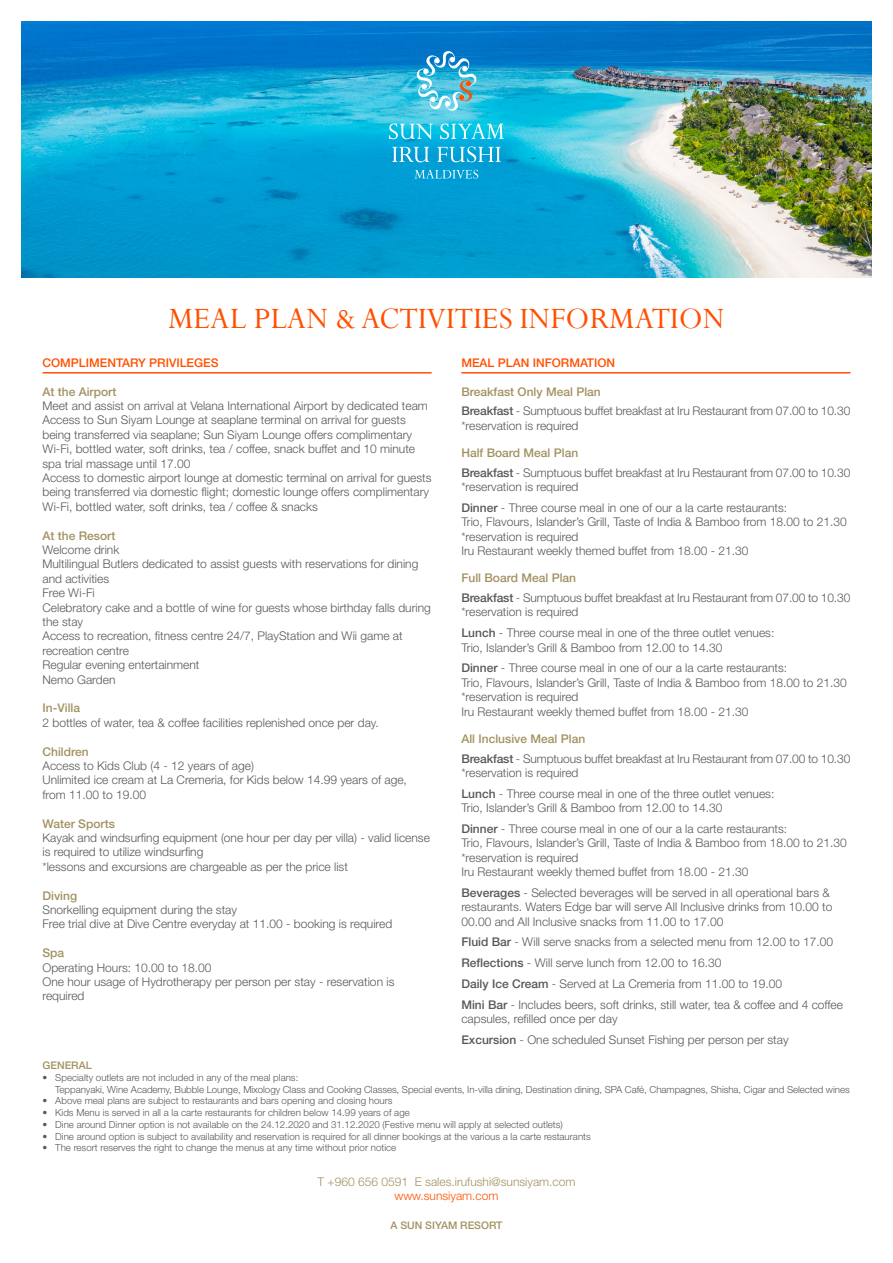
<style>
.page{position:relative;width:893px;height:1263px;background:#fff}
.page>*{position:absolute;margin:0;border:0;box-sizing:border-box;transform-origin:0 0}
.t1{font:33px "Perpetua";color:#ff5000}
.t2{font:300 12px/14.4px "Helvetica Neue LT Std";color:#57585a}
.t3{font:500 12px "Helvetica Neue LT Std";color:#a39161}
.t4{font:500 12px "Helvetica Neue LT Std";color:#ff5000}
.t5{font:300 12px "Helvetica Neue LT Std";color:#a39161}
.t6{font:300 12px "Helvetica Neue LT Std";color:#ff5000}
.t7{font:500 10.5px "Helvetica Neue LT Std";color:#a39161}
.t8{font:300 9.75px/11.7px "Helvetica Neue LT Std";color:#57585a}
.s1{font-weight:500;color:#a39161}
.s2{font-weight:500}
</style>
<div class="page">
<hr style="left:43px;top:372px;width:389px;height:2px;background:#ff5000">
<img style="left:21px;top:21px;width:851px;height:256px">
<svg style="left:392px;top:147px;width:37px;height:15px"></svg>
<svg style="left:437px;top:146px;width:64px;height:16px"></svg>
<svg style="left:416px;top:50px;width:61px;height:62px;background:#5cb8d8"></svg>
<svg style="left:389px;top:123px;width:44px;height:16px"></svg>
<svg style="left:440px;top:123px;width:64px;height:16px"></svg>
<svg style="left:415px;top:170px;width:63px;height:9px"></svg>
<hr style="left:461px;top:372px;width:389px;height:2px;background:#ff5000">
<h1 class="t1" style="left:168px;top:298px;width:558px">MEAL PLAN &amp; ACTIVITIES INFORMATION</h1>
<p class="t4" style="left:43px;top:355px;width:178px">COMPLIMENTARY PRIVILEGES</p>
<p class="t3" style="left:43px;top:384px;width:76px">At the Airport</p>
<p class="t2" style="left:43px;top:398px;width:391px">Meet and assist on arrival at Velana International Airport by dedicated team Access to Sun Siyam Lounge at seaplane terminal on arrival for guests being transferred via seaplane; Sun Siyam Lounge offers complimentary Wi-Fi, bottled water, soft drinks, tea / coffee, snack buffet and 10 minute spa trial massage until 17.00<br>Access to domestic airport lounge at domestic terminal on arrival for guests being transferred via domestic flight; domestic lounge offers complimentary Wi-Fi, bottled water, soft drinks, tea / coffee &amp; snacks</p>
<p class="t3" style="left:43px;top:528px;width:74px">At the Resort</p>
<p class="t2" style="left:43px;top:542px;width:390px">Welcome drink<br>Multilingual Butlers dedicated to assist guests with reservations for dining and activities<br>Free Wi-Fi<br>Celebratory cake and a bottle of wine for guests whose birthday falls during the stay<br>Access to recreation, fitness centre 24/7, PlayStation and Wii game at recreation centre<br>Regular evening entertainment<br>Nemo Garden</p>
<p class="t3" style="left:43px;top:701px;width:39px">In-Villa</p>
<p class="t2" style="left:43px;top:715px;width:338px">2 bottles of water, tea &amp; coffee facilities replenished once per day.</p>
<p class="t3" style="left:43px;top:744px;width:48px">Children</p>
<p class="t2" style="left:43px;top:758px;width:366px">Access to Kids Club (4 - 12 years of age)<br>Unlimited ice cream at La Cremeria, for Kids below 14.99 years of age, from 11.00 to 19.00</p>
<p class="t3" style="left:43px;top:816px;width:74px">Water Sports</p>
<p class="t2" style="left:43px;top:830px;width:389px">Kayak and windsurfing equipment (one hour per day per villa) - valid license is required to utilize windsurfing<br>*lessons and excursions are chargeable as per the price list</p>
<p class="t3" style="left:43px;top:888px;width:36px">Diving</p>
<p class="t2" style="left:43px;top:902px;width:351px">Snorkelling equipment during the stay<br>Free trial dive at Dive Centre everyday at 11.00 - booking is required</p>
<p class="t3" style="left:43px;top:946px;width:23px">Spa</p>
<p class="t2" style="left:43px;top:960px;width:353px">Operating Hours: 10.00 to 18.00<br>One hour usage of Hydrotherapy per person per stay - reservation is required</p>
<p class="t4" style="left:461px;top:355px;width:155px">MEAL PLAN INFORMATION</p>
<p class="t2" style="left:461px;top:381px;width:391px;line-height:19.8px"><span class="s1">Breakfast Only Meal Plan<br></span><span class="s2">Breakfast</span> - Sumptuous buffet breakfast at Iru Restaurant from 07.00 to 10.30</p>
<p class="t2" style="left:461px;top:418px;width:119px">*reservation is required</p>
<p class="t2" style="left:461px;top:442px;width:391px;line-height:19.8px"><span class="s1">Half Board Meal Plan<br></span><span class="s2">Breakfast</span> - Sumptuous buffet breakfast at Iru Restaurant from 07.00 to 10.30</p>
<p class="t2" style="left:461px;top:476px;width:327px;line-height:20.9px">*reservation is required<br><span class="s2">Dinner</span> - Three course meal in one of our a la carte restaurants:</p>
<p class="t2" style="left:461px;top:515px;width:387px">Trio, Flavours, Islander’s Grill, Taste of India &amp; Bamboo from 18.00 to 21.30 *reservation is required<br>Iru Restaurant weekly themed buffet from 18.00 - 21.30</p>
<p class="t2" style="left:461px;top:568px;width:391px;line-height:19.8px"><span class="s1">Full Board Meal Plan<br></span><span class="s2">Breakfast</span> - Sumptuous buffet breakfast at Iru Restaurant from 07.00 to 10.30</p>
<p class="t2" style="left:461px;top:601px;width:314px;line-height:20.9px">*reservation is required<br><span class="s2">Lunch</span> - Three course meal in one of the three outlet venues:</p>
<p class="t2" style="left:461px;top:637px;width:327px;line-height:20.9px">Trio, Islander’s Grill &amp; Bamboo from 12.00 to 14.30<br><span class="s2">Dinner</span> - Three course meal in one of our a la carte restaurants:</p>
<p class="t2" style="left:461px;top:675px;width:387px">Trio, Flavours, Islander’s Grill, Taste of India &amp; Bamboo from 18.00 to 21.30 *reservation is required<br>Iru Restaurant weekly themed buffet from 18.00 - 21.30</p>
<p class="t2" style="left:461px;top:728px;width:391px;line-height:19.8px"><span class="s1">All Inclusive Meal Plan<br></span><span class="s2">Breakfast</span> - Sumptuous buffet breakfast at Iru Restaurant from 07.00 to 10.30</p>
<p class="t2" style="left:461px;top:762px;width:314px;line-height:20.9px">*reservation is required<br><span class="s2">Lunch</span> - Three course meal in one of the three outlet venues:</p>
<p class="t2" style="left:461px;top:797px;width:327px;line-height:20.7px">Trio, Islander’s Grill &amp; Bamboo from 12.00 to 14.30<br><span class="s2">Dinner</span> - Three course meal in one of our a la carte restaurants:</p>
<p class="t2" style="left:461px;top:835px;width:387px">Trio, Flavours, Islander’s Grill, Taste of India &amp; Bamboo from 18.00 to 21.30 *reservation is required<br>Iru Restaurant weekly themed buffet from 18.00 - 21.30</p>
<p class="t2" style="left:461px;top:885px;width:372px"><span class="s2">Beverages</span> - Selected beverages will be served in all operational bars &amp; restaurants. Waters Edge bar will serve All Inclusive drinks from 10.00 to<br>00.00 and All Inclusive snacks from 11.00 to 17.00</p>
<p class="t2" style="left:461px;top:931px;width:383px;line-height:20.9px"><span class="s2">Fluid Bar</span> - Will serve snacks from a selected menu from 12.00 to 17.00<br><span class="s2">Reflections</span> - Will serve lunch from 12.00 to 16.30<br><span class="s2">Daily Ice Cream</span> - Served at La Cremeria from 11.00 to 19.00<br><span class="s2">Mini Bar</span> - Includes beers, soft drinks, still water, tea &amp; coffee and 4 coffee</p>
<p class="t2" style="left:461px;top:1008px;width:329px;line-height:20.9px">capsules, refilled once per day<br><span class="s2">Excursion</span> - One scheduled Sunset Fishing per person per stay</p>
<p class="t7" style="left:43px;top:1059px;width:51px">GENERAL</p>
<p class="t8" style="left:55px;top:1071px;width:796px;text-indent:-13px">• Specialty outlets are not included in any of the meal plans:<br>Teppanyaki, Wine Academy, Bubble Lounge, Mixology Class and Cooking Classes, Special events, In-villa dining, Destination dining, SPA Café, Champagnes, Shisha, Cigar and Selected wines</p>
<p class="t8" style="left:43px;top:1095px;width:351px">• Above meal plans are subject to restaurants and bars opening and closing hours</p>
<p class="t8" style="left:43px;top:1106px;width:369px">• Kids Menu is served in all a la carte restaurants for children below 14.99 years of age</p>
<p class="t8" style="left:43px;top:1118px;width:522px">• Dine around Dinner option is not available on the 24.12.2020 and 31.12.2020 (Festive menu will apply at selected outlets)</p>
<p class="t8" style="left:43px;top:1130px;width:550px">• Dine around option is subject to availability and reservation is required for all dinner bookings at the various a la carte restaurants</p>
<p class="t8" style="left:43px;top:1142px;width:355px">• The resort reserves the right to change the menus at any time without prior notice</p>
<p class="t5" style="left:317px;top:1174px;width:259px">T +960 656 0591 E sales.irufushi@sunsiyam.com</p>
<p class="t6" style="left:394px;top:1188px;width:106px">www.sunsiyam.com</p>
<p class="t7" style="left:390px;top:1219px;width:114px">A SUN SIYAM RESORT</p>
</div>
